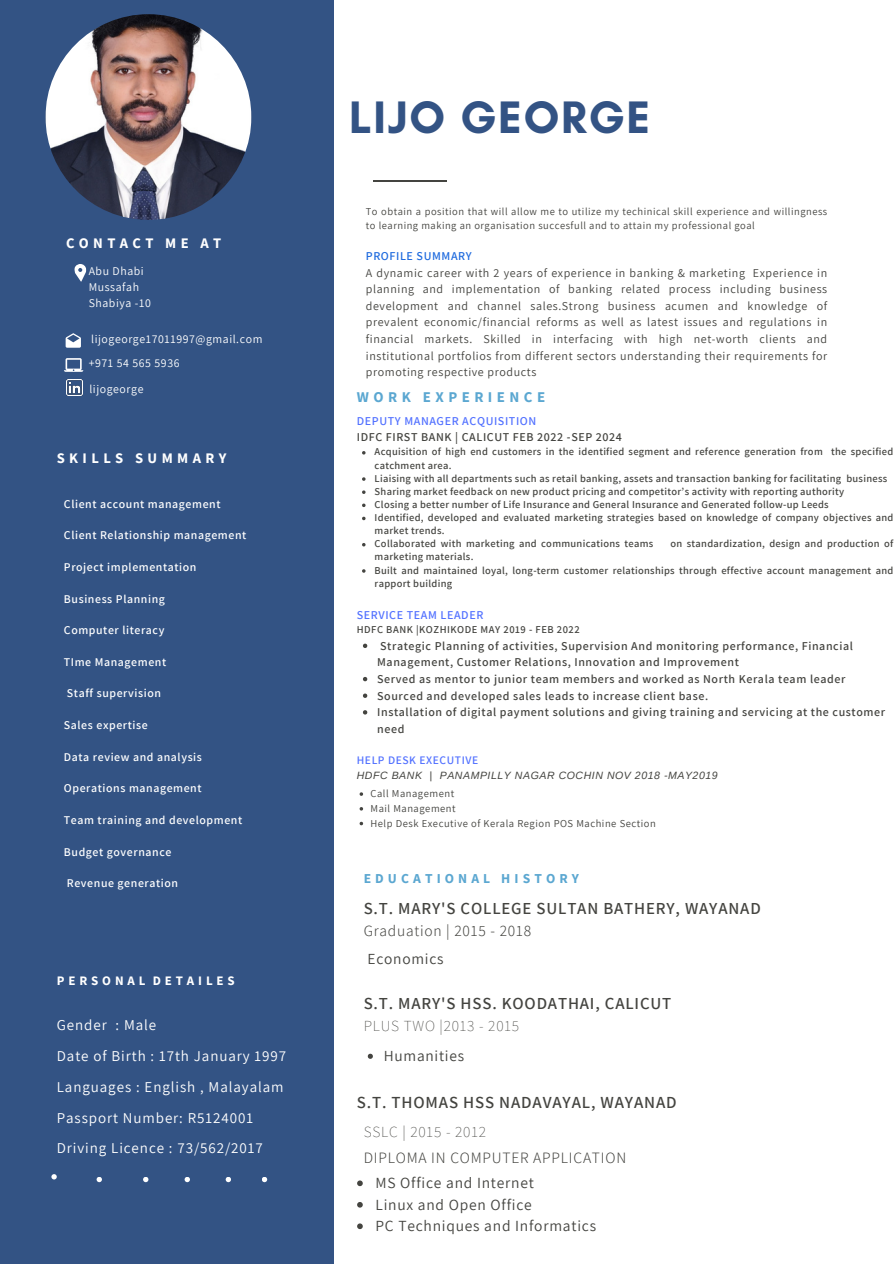
<style>
.page{position:relative;width:894px;height:1264px;background:#fff}
.page>*{position:absolute;margin:0;border:0;box-sizing:border-box;transform-origin:0 0}
.t1{font:700 46.35px "Glacial Indifference";letter-spacing:.035em;color:#335384}
.t2{font:600 16.8px "Assistant";letter-spacing:.05em;color:#444440}
.t3{font:15.45px "Assistant";letter-spacing:.05em;color:#444440}
.t4{font:300 15.45px "Assistant";letter-spacing:.05em;color:#444440}
.t5{font:200 15.45px "Assistant";letter-spacing:.05em;color:#444440}
.t6{font:15px/30.8px "Assistant";letter-spacing:.06em;color:#fff}
.t7{font:700 14.85px "Source Sans Pro";letter-spacing:.3em;color:#5ba7d1}
.t8{font:700 14.55px "Source Sans Pro";letter-spacing:.3em;color:#fff}
.t9{font:700 13.65px "Source Sans Pro";letter-spacing:.3em;color:#5ba7d1}
.t10{font:700 12.9px "Source Sans Pro";letter-spacing:.3em;color:#fff}
.t11{font:12px/16.6px "Assistant";letter-spacing:.05em;color:#444440;text-align:justify}
.t12{font:600 12px/16.6px "Assistant";letter-spacing:.05em;color:#444440}
.t13{font:600 12px "Assistant";letter-spacing:.05em;color:#5271ff}
.t14{font:600 12px "Assistant";letter-spacing:.05em;color:#1e6ade}
.t15{font:600 11.85px "Assistant";letter-spacing:.05em;color:#fff}
.t16{font:11.85px "Assistant";letter-spacing:.05em;color:#fff}
.t17{font:600 11.55px "Assistant";letter-spacing:.05em;color:#5271ff}
.t18{font:600 10.5px/13px "Assistant";letter-spacing:.03em;color:#444440}
.t19{font:10.5px/14px "Assistant";letter-spacing:.05em;color:#444440}
.t20{font:italic 10.5px "Arimo";letter-spacing:.05em;color:#444440}
.t21{font:600 10.5px "Assistant";letter-spacing:.05em;color:#444440}
</style>
<div class="page">
<div style="left:0;top:0;width:333px;height:1263px;background:#335384"></div>
<hr style="left:373px;top:180px;width:73px;height:2px;background:#444440">
<img style="left:46px;top:14px;width:205px;height:206px;border-radius:50%">
<svg style="left:74px;top:264px;width:13px;height:18px"></svg>
<svg style="left:64px;top:358px;width:19px;height:14px"></svg>
<img style="left:66px;top:379px;width:16px;height:16px">
<svg style="left:66px;top:333px;width:15px;height:15px"></svg>
<svg style="left:262px;top:1177px;width:5px;height:5px"></svg>
<svg style="left:225px;top:1177px;width:6px;height:5px"></svg>
<svg style="left:143px;top:1177px;width:5px;height:5px"></svg>
<svg style="left:184px;top:1177px;width:6px;height:5px"></svg>
<svg style="left:51px;top:1174px;width:6px;height:5px"></svg>
<svg style="left:97px;top:1177px;width:5px;height:5px"></svg>
<svg style="left:367px;top:1053px;width:6px;height:5px"></svg>
<svg style="left:359px;top:821px;width:4px;height:4px"></svg>
<svg style="left:362px;top:477px;width:3px;height:4px"></svg>
<svg style="left:362px;top:490px;width:3px;height:4px"></svg>
<svg style="left:363px;top:643px;width:4px;height:5px"></svg>
<svg style="left:363px;top:677px;width:4px;height:4px"></svg>
<svg style="left:363px;top:693px;width:4px;height:5px"></svg>
<svg style="left:363px;top:710px;width:4px;height:4px"></svg>
<svg style="left:357px;top:1180px;width:5px;height:6px"></svg>
<svg style="left:357px;top:1202px;width:5px;height:5px"></svg>
<svg style="left:357px;top:1223px;width:5px;height:6px"></svg>
<p class="t8" style="left:66px;top:234px;width:157px">CONTACT ME AT</p>
<p class="t16" style="left:89px;top:263px;width:57px">Abu Dhabi</p>
<p class="t16" style="left:89px;top:279px;width:52px">Mussafah</p>
<p class="t16" style="left:89px;top:295px;width:64px">Shabiya -10</p>
<p class="t16" style="left:91px;top:331px;width:173px">lijogeorge17011997@gmail.com</p>
<p class="t16" style="left:89px;top:355px;width:92px">+971 54 565 5936</p>
<p class="t16" style="left:89px;top:381px;width:56px">lijogeorge</p>
<p class="t8" style="left:57px;top:448px;width:171px">SKILLS SUMMARY</p>
<p class="t15" style="left:64px;top:495px;width:158px">Client account management</p>
<p class="t15" style="left:64px;top:527px;width:184px">Client Relationship management</p>
<h5 class="t15" style="left:64px;top:559px;width:134px">Project implementation</h5>
<p class="t15" style="left:64px;top:590px;width:102px">Business Planning</p>
<p class="t15" style="left:64px;top:622px;width:102px">Computer literacy</p>
<p class="t15" style="left:64px;top:653px;width:104px">TIme Management</p>
<p class="t15" style="left:67px;top:685px;width:96px">Staff supervision</p>
<p class="t15" style="left:64px;top:717px;width:85px">Sales expertise</p>
<p class="t15" style="left:64px;top:748px;width:139px">Data review and analysis</p>
<p class="t15" style="left:64px;top:780px;width:139px">Operations management</p>
<p class="t15" style="left:64px;top:811px;width:180px">Team training and development</p>
<p class="t15" style="left:64px;top:843px;width:109px">Budget governance</p>
<p class="t15" style="left:67px;top:875px;width:113px">Revenue generation</p>
<p class="t10" style="left:57px;top:972px;width:179px">PERSONAL DETAILES</p>
<h3 class="t6" style="left:57px;top:1009px;width:231px">Gender : Male<br>Date of Birth : 17th January 1997<br>Languages : English , Malayalam<br>Passport Number: R5124001<br>Driving Licence : 73/562/2017</h3>
<p class="t1" style="left:349px;top:89px;width:303px">LIJO GEORGE</p>
<p class="t19" style="left:366px;top:204px;width:463px">To obtain a position that will allow me to utilize my techinical skill experience and willingness to learning making an organisation succesfull and to attain my professional goal</p>
<p class="t14" style="left:366px;top:248px;width:107px">PROFILE SUMMARY</p>
<p class="t11" style="left:366px;top:264px;width:463px">A dynamic career with 2 years of experience in banking &amp; marketing Experience in planning and implementation of banking related process including business development and channel sales.Strong business acumen and knowledge of prevalent economic/financial reforms as well as latest issues and regulations in financial markets. Skilled in interfacing with high net-worth clients and institutional portfolios from different sectors understanding their requirements for promoting respective products</p>
<p class="t7" style="left:356px;top:387px;width:190px">WORK EXPERIENCE</p>
<p class="t13" style="left:356px;top:412px;width:181px">DEPUTY MANAGER ACQUISITION</p>
<p class="t12" style="left:356px;top:428px;width:267px">IDFC FIRST BANK | CALICUT FEB 2022 -SEP 2024</p>
<p class="t18" style="left:374px;top:445px;width:520px">Acquisition of high end customers in the identified segment and reference generation from the specified catchment area.<br>Liaising with all departments such as retail banking, assets and transaction banking for facilitating business Sharing market feedback on new product pricing and competitor’s activity with reporting authority<br>Closing a better number of Life Insurance and General Insurance and Generated follow-up Leeds<br>Identified, developed and evaluated marketing strategies based on knowledge of company objectives and market trends.<br>Collaborated with marketing and communications teams</p>
<p class="t18" style="left:670px;top:537px;width:224px">on standardization, design and production of</p>
<p class="t18" style="left:374px;top:550px;width:520px">marketing materials.<br>Built and maintained loyal, long-term customer relationships through effective account management and rapport building</p>
<p class="t13" style="left:356px;top:607px;width:128px">SERVICE TEAM LEADER</p>
<p class="t21" style="left:356px;top:622px;width:224px">HDFC BANK |KOZHIKODE MAY 2019 - FEB 2022</p>
<p class="t12" style="left:377px;top:637px;width:509px">Strategic Planning of activities, Supervision And monitoring performance, Financial Management, Customer Relations, Innovation and Improvement<br>Served as mentor to junior team members and worked as North Kerala team leader Sourced and developed sales leads to increase client base.<br>Installation of digital payment solutions and giving training and servicing at the customer need</p>
<p class="t17" style="left:356px;top:752px;width:123px">HELP DESK EXECUTIVE</p>
<h4 class="t20" style="left:356px;top:769px;width:362px">HDFC BANK | PANAMPILLY NAGAR COCHIN NOV 2018 -MAY2019</h4>
<h5 class="t19" style="left:370px;top:786px;width:85px">Call Management</h5>
<h2 class="t19" style="left:370px;top:801px;width:87px">Mail Management</h2>
<h4 class="t19" style="left:370px;top:815px;width:287px">Help Desk Executive of Kerala Region POS Machine Section</h4>
<p class="t9" style="left:363px;top:869px;width:217px">EDUCATIONAL HISTORY</p>
<h1 class="t2" style="left:363px;top:897px;width:398px">S.T. MARY'S COLLEGE SULTAN BATHERY, WAYANAD</h1>
<p class="t4" style="left:363px;top:920px;width:169px">Graduation | 2015 - 2018</p>
<p class="t3" style="left:367px;top:948px;width:77px">Economics</p>
<p class="t2" style="left:363px;top:992px;width:309px">S.T. MARY'S HSS. KOODATHAI, CALICUT</p>
<h5 class="t5" style="left:363px;top:1015px;width:157px">PLUS TWO |2013 - 2015</h5>
<p class="t3" style="left:383px;top:1045px;width:82px">Humanities</p>
<h2 class="t2" style="left:356px;top:1090px;width:321px">S.T. THOMAS HSS NADAVAYAL, WAYANAD</h2>
<h3 class="t5" style="left:363px;top:1121px;width:124px">SSLC | 2015 - 2012</h3>
<p class="t3" style="left:375px;top:1172px;width:160px">MS Office and Internet</p>
<h2 class="t3" style="left:375px;top:1194px;width:158px">Linux and Open Office</h2>
<h3 class="t3" style="left:375px;top:1215px;width:222px">PC Techniques and Informatics</h3>
<h3 class="t4" style="left:363px;top:1147px;width:264px">DIPLOMA IN COMPUTER APPLICATION</h3>
</div>
